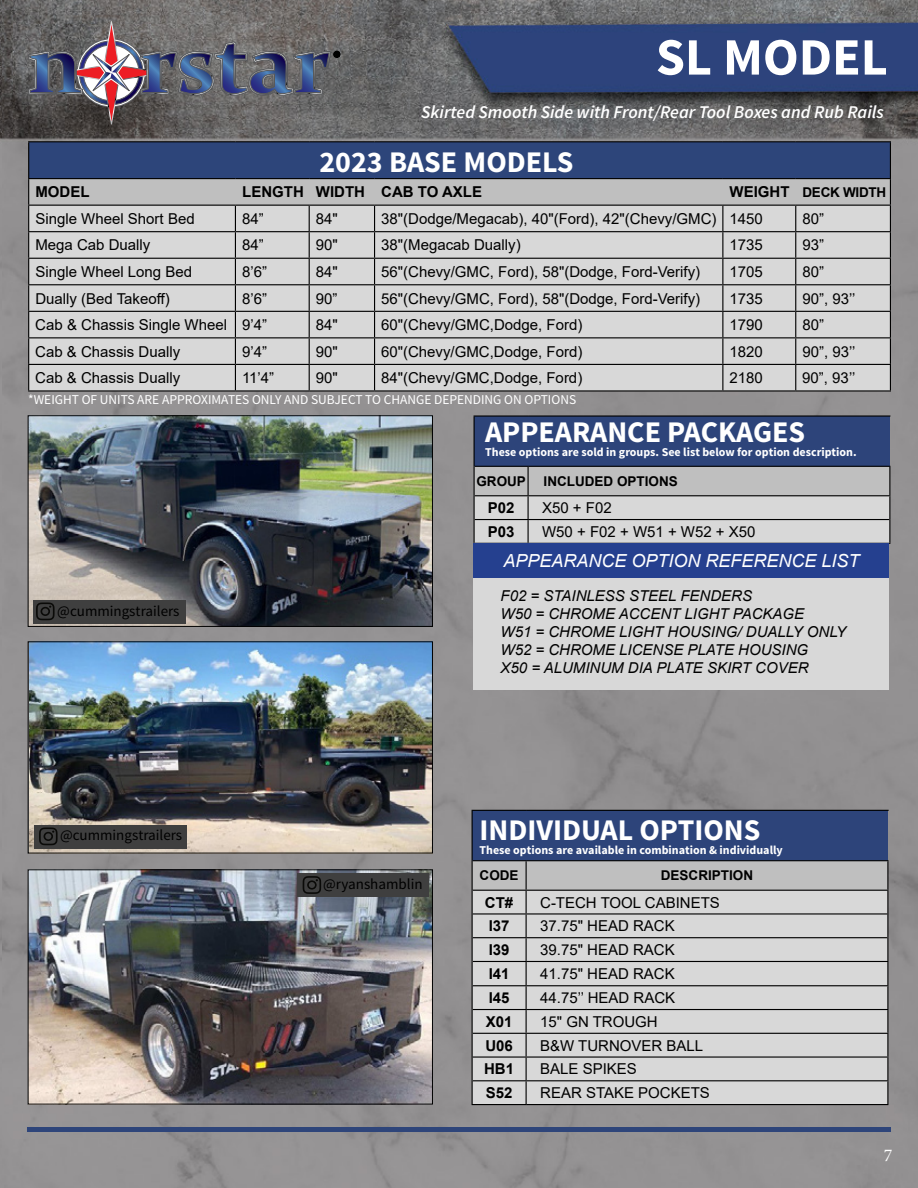
<style>
.page{position:relative;width:918px;height:1188px;background:#fff}
.page>*{position:absolute;margin:0;border:0;box-sizing:border-box;transform-origin:0 0}
.t1{font:700 52.5px "Source Sans Pro";color:#fff}
.t2{font:700 30px "Source Sans Pro";color:#fff}
.t3{font:italic 600 18px "Source Sans Pro";color:#fff}
.t4{font:italic 18px "Arial";color:#fff}
.t5{font:18px "Minion Pro";color:#fff}
.t6{font:15px "Arial";color:#000}
.t7{font:italic 15px/18px "Arial";color:#000}
.t8{font:700 15px "Arial";color:#000}
.t9{font:15px "Source Sans Pro";color:#000}
.t10{font:13.5px "Source Sans Pro";color:#fff}
.t11{font:700 13.5px "Arial";color:#000}
.t12{font:700 13.5px "Arial";letter-spacing:-.02em;color:#000}
.t13{font:700 12px "Source Sans Pro";color:#fff}
.s1{font-size:15px}
</style>
<div class="page">
<img style="left:0;top:0;width:918px;height:1188px">
<div style="left:29px;top:142px;width:861px;height:37px;background:#2d457a"></div>
<hr style="left:890px;top:142px;width:1px;height:36px;background:#000">
<hr style="left:28px;top:390px;width:207px;height:2px;background:#000">
<hr style="left:235px;top:390px;width:74px;height:2px;background:#000">
<hr style="left:309px;top:390px;width:66px;height:2px;background:#000">
<hr style="left:375px;top:390px;width:348px;height:2px;background:#000">
<hr style="left:723px;top:390px;width:73px;height:2px;background:#000">
<hr style="left:796px;top:390px;width:95px;height:2px;background:#000">
<hr style="left:28px;top:141px;width:207px;height:1px;background:#000">
<hr style="left:28px;top:142px;width:1px;height:36px;background:#000">
<hr style="left:235px;top:141px;width:74px;height:1px;background:#000">
<hr style="left:309px;top:141px;width:66px;height:1px;background:#000">
<hr style="left:375px;top:141px;width:348px;height:1px;background:#000">
<hr style="left:723px;top:141px;width:73px;height:1px;background:#000">
<hr style="left:796px;top:141px;width:95px;height:1px;background:#000">
<hr style="left:28px;top:178px;width:207px;height:1px;background:#000">
<hr style="left:235px;top:178px;width:74px;height:1px;background:#000">
<hr style="left:309px;top:178px;width:66px;height:1px;background:#000">
<hr style="left:375px;top:178px;width:348px;height:1px;background:#000">
<hr style="left:723px;top:178px;width:73px;height:1px;background:#000">
<hr style="left:796px;top:178px;width:95px;height:1px;background:#000">
<svg style="left:28px;top:179px;width:863px;height:211px;background:#cbcbcb"></svg>
<hr style="left:796px;top:205px;width:95px;height:1px;background:#000">
<svg style="left:28px;top:21px;width:312px;height:103px;background:#69656d"></svg>
<div style="left:27px;top:1127px;width:864px;height:5px;background:#2e457a"></div>
<div style="left:472px;top:810px;width:416px;height:51px;background:#2d447a"></div>
<hr style="left:473px;top:860px;width:53px;height:1px;background:#000">
<hr style="left:526px;top:860px;width:362px;height:1px;background:#000">
<hr style="left:472px;top:810px;width:54px;height:1px;background:#000">
<hr style="left:472px;top:811px;width:1px;height:50px;background:#000">
<hr style="left:526px;top:810px;width:363px;height:1px;background:#000">
<svg style="left:472px;top:861px;width:416px;height:244px;background:#c9c9c9"></svg>
<div style="left:474px;top:416px;width:416px;height:50px;background:#2d447a"></div>
<hr style="left:474px;top:415px;width:54px;height:2px;background:#000">
<hr style="left:474px;top:417px;width:1px;height:49px;background:#000">
<hr style="left:528px;top:415px;width:362px;height:2px;background:#000">
<svg style="left:474px;top:466px;width:416px;height:77px;background:#c2c2c2"></svg>
<hr style="left:528px;top:543px;width:362px;height:1px;background:#000">
<div style="left:474px;top:543px;width:415px;height:147px;background:#d8d8d8"></div>
<div style="left:474px;top:543px;width:415px;height:35px;background:#25408f"></div>
<img style="left:30px;top:418px;width:401px;height:207px">
<div style="left:28px;top:416px;width:405px;height:211px;border:1px solid #000"></div>
<img style="left:30px;top:644px;width:401px;height:207px">
<div style="left:28px;top:642px;width:405px;height:211px;border:1px solid #000"></div>
<img style="left:30px;top:872px;width:401px;height:230px">
<div style="left:28px;top:870px;width:405px;height:234px;border:1px solid #000"></div>
<div style="left:297px;top:873px;width:132px;height:24px;background:#3f3f3f"></div>
<svg style="left:303px;top:876px;width:18px;height:18px"></svg>
<div style="left:34px;top:825px;width:153px;height:24px;background:#3f3f3f"></div>
<svg style="left:39px;top:828px;width:19px;height:17px"></svg>
<div style="left:33px;top:600px;width:153px;height:24px;background:#3f3f3f"></div>
<svg style="left:36px;top:603px;width:19px;height:17px"></svg>
<h1 class="t1" style="left:656px;top:23px;width:233px">SL MODEL</h1>
<p class="t3" style="left:421px;top:100px;width:464px">Skirted Smooth Side with Front/Rear Tool Boxes and Rub Rails</p>
<h2 class="t2" style="left:319px;top:143px;width:256px">2023 BASE MODELS</h2>
<p class="t8" style="left:35px;top:181px;width:56px">MODEL</p>
<p class="t8" style="left:242px;top:181px;width:241px">LENGTH WIDTH CAB TO AXLE</p>
<p class="t12" style="left:730px;top:183px;width:158px"><span class="s1">WEIGHT</span> DECK WIDTH</p>
<p class="t6" style="left:35px;top:208px;width:161px">Single Wheel Short Bed</p>
<p class="t6" style="left:242px;top:208px;width:23px">84”</p>
<p class="t6" style="left:316px;top:208px;width:24px">84"</p>
<p class="t6" style="left:381px;top:208px;width:383px">38"(Dodge/Megacab), 40"(Ford), 42"(Chevy/GMC) 1450</p>
<p class="t6" style="left:802px;top:208px;width:23px">80”</p>
<p class="t6" style="left:35px;top:235px;width:117px">Mega Cab Dually</p>
<p class="t6" style="left:242px;top:235px;width:23px">84”</p>
<p class="t6" style="left:316px;top:235px;width:24px">90"</p>
<p class="t6" style="left:381px;top:235px;width:141px">38"(Megacab Dually)</p>
<p class="t6" style="left:730px;top:235px;width:35px">1735</p>
<p class="t6" style="left:802px;top:235px;width:23px">93”</p>
<p class="t6" style="left:35px;top:261px;width:158px">Single Wheel Long Bed</p>
<p class="t6" style="left:242px;top:261px;width:27px">8’6”</p>
<p class="t6" style="left:316px;top:261px;width:24px">84"</p>
<p class="t6" style="left:381px;top:261px;width:321px">56"(Chevy/GMC, Ford), 58"(Dodge, Ford-Verify)</p>
<p class="t6" style="left:730px;top:261px;width:35px">1705</p>
<p class="t6" style="left:802px;top:261px;width:23px">80”</p>
<p class="t6" style="left:35px;top:288px;width:136px">Dually (Bed Takeoff)</p>
<p class="t6" style="left:242px;top:288px;width:27px">8’6”</p>
<p class="t6" style="left:316px;top:288px;width:23px">90”</p>
<p class="t6" style="left:381px;top:288px;width:321px">56"(Chevy/GMC, Ford), 58"(Dodge, Ford-Verify)</p>
<p class="t6" style="left:730px;top:288px;width:35px">1735</p>
<p class="t6" style="left:802px;top:288px;width:55px">90”, 93’’</p>
<p class="t6" style="left:35px;top:314px;width:233px">Cab &amp; Chassis Single Wheel 9’4”</p>
<p class="t6" style="left:316px;top:314px;width:24px">84"</p>
<p class="t6" style="left:381px;top:314px;width:203px">60"(Chevy/GMC,Dodge, Ford)</p>
<p class="t6" style="left:729px;top:314px;width:35px">1790</p>
<p class="t6" style="left:802px;top:314px;width:23px">80”</p>
<p class="t6" style="left:35px;top:341px;width:147px">Cab &amp; Chassis Dually</p>
<p class="t6" style="left:242px;top:341px;width:27px">9’4”</p>
<p class="t6" style="left:316px;top:341px;width:24px">90"</p>
<p class="t6" style="left:381px;top:341px;width:203px">60"(Chevy/GMC,Dodge, Ford)</p>
<p class="t6" style="left:729px;top:341px;width:35px">1820</p>
<p class="t6" style="left:802px;top:341px;width:55px">90”, 93’’</p>
<p class="t6" style="left:35px;top:368px;width:147px">Cab &amp; Chassis Dually</p>
<p class="t6" style="left:242px;top:368px;width:34px">11’4”</p>
<p class="t6" style="left:316px;top:368px;width:24px">90"</p>
<p class="t6" style="left:381px;top:368px;width:203px">84"(Chevy/GMC,Dodge, Ford)</p>
<p class="t6" style="left:729px;top:368px;width:35px">2180</p>
<p class="t6" style="left:802px;top:368px;width:55px">90”, 93’’</p>
<p class="t10" style="left:28px;top:391px;width:550px">*WEIGHT OF UNITS ARE APPROXIMATES ONLY AND SUBJECT TO CHANGE DEPENDING ON OPTIONS</p>
<h2 class="t2" style="left:485px;top:413px;width:322px">APPEARANCE PACKAGES</h2>
<p class="t13" style="left:485px;top:445px;width:373px">These options are sold in groups. See list below for option description.</p>
<p class="t11" style="left:476px;top:472px;width:51px">GROUP</p>
<p class="t11" style="left:544px;top:472px;width:136px">INCLUDED OPTIONS</p>
<p class="t8" style="left:488px;top:497px;width:28px">P02</p>
<p class="t6" style="left:542px;top:498px;width:71px">X50 + F02</p>
<p class="t8" style="left:488px;top:521px;width:28px">P03</p>
<p class="t6" style="left:542px;top:521px;width:215px">W50 + F02 + W51 + W52 + X50</p>
<p class="t9" style="left:57px;top:601px;width:124px">@cummingstrailers</p>
<p class="t9" style="left:60px;top:826px;width:124px">@cummingstrailers</p>
<p class="t4" style="left:503px;top:549px;width:358px">APPEARANCE OPTION REFERENCE LIST</p>
<p class="t7" style="left:501px;top:587px;width:347px">F02 = STAINLESS STEEL FENDERS<br>W50 = CHROME ACCENT LIGHT PACKAGE<br>W51 = CHROME LIGHT HOUSING/ DUALLY ONLY W52 = CHROME LICENSE PLATE HOUSING<br>X50 = ALUMINUM DIA PLATE SKIRT COVER</p>
<p class="t9" style="left:323px;top:874px;width:101px">@ryanshamblin</p>
<h2 class="t2" style="left:480px;top:810px;width:282px">INDIVIDUAL OPTIONS</h2>
<p class="t13" style="left:480px;top:842px;width:305px">These options are available in combination &amp; individually</p>
<p class="t11" style="left:480px;top:866px;width:41px">CODE</p>
<p class="t11" style="left:661px;top:866px;width:94px">DESCRIPTION</p>
<p class="t8" style="left:485px;top:892px;width:30px">CT#</p>
<p class="t6" style="left:540px;top:892px;width:181px">C-TECH TOOL CABINETS</p>
<p class="t8" style="left:489px;top:915px;width:22px">I37</p>
<p class="t6" style="left:540px;top:916px;width:136px">37.75" HEAD RACK</p>
<p class="t8" style="left:489px;top:939px;width:22px">I39</p>
<p class="t6" style="left:540px;top:939px;width:136px">39.75" HEAD RACK</p>
<p class="t8" style="left:489px;top:963px;width:22px">I41</p>
<p class="t6" style="left:540px;top:963px;width:136px">41.75" HEAD RACK</p>
<p class="t8" style="left:489px;top:987px;width:22px">I45</p>
<p class="t6" style="left:540px;top:988px;width:137px">44.75’’ HEAD RACK</p>
<p class="t8" style="left:486px;top:1011px;width:28px">X01</p>
<p class="t6" style="left:540px;top:1011px;width:119px">15" GN TROUGH</p>
<p class="t8" style="left:485px;top:1035px;width:29px">U06</p>
<p class="t6" style="left:540px;top:1035px;width:165px">B&amp;W TURNOVER BALL</p>
<p class="t8" style="left:484px;top:1059px;width:31px">HB1</p>
<p class="t6" style="left:540px;top:1059px;width:98px">BALE SPIKES</p>
<p class="t8" style="left:486px;top:1082px;width:28px">S52</p>
<p class="t6" style="left:540px;top:1083px;width:171px">REAR STAKE POCKETS</p>
<p class="t5" style="left:884px;top:1143px;width:10px">7</p>
</div>
